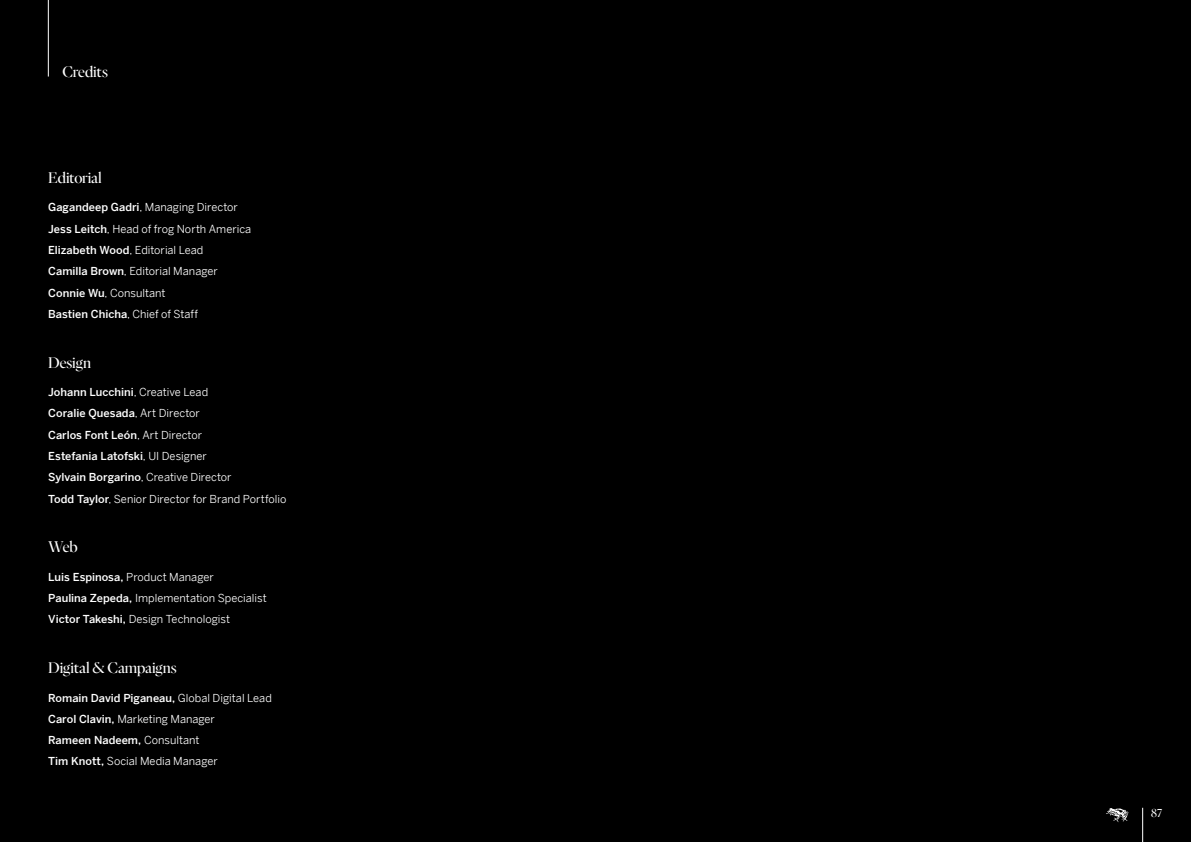
<style>
.page{position:relative;width:1191px;height:842px;background:#000}
.page>*{position:absolute;margin:0;border:0;box-sizing:border-box;transform-origin:0 0}
.t1{font:16px "Frog Serif Sharp 07";letter-spacing:-.005em;color:#fff}
.t2{font:12px "Frog Serif Sharp 07";color:#fff}
.t3{font:11px/21.3px "Benton Sans F";color:#fff}
.s1{font-weight:500}
</style>
<div class="page">
<svg style="left:1106px;top:808px;width:22px;height:14px"></svg>
<hr style="left:1142px;top:808px;width:1px;height:34px;background:#fff">
<hr style="left:48px;top:0;width:1px;height:77px;background:#fff">
<h1 class="t1" style="left:62px;top:63px;width:47px">Credits</h1>
<h1 class="t1" style="left:48px;top:169px;width:55px">Editorial</h1>
<p class="t3" style="left:48px;top:197px;width:205px"><span class="s1">Gagandeep Gadri</span>, Managing Director<br><span class="s1">Jess Leitch</span>, Head of frog North America<br><span class="s1">Elizabeth Wood</span>, Editorial Lead<br><span class="s1">Camilla Brown</span>, Editorial Manager<br><span class="s1">Connie Wu</span>, Consultant<br><span class="s1">Bastien Chicha</span>, Chief of Staff</p>
<h1 class="t1" style="left:48px;top:354px;width:44px">Design</h1>
<p class="t3" style="left:48px;top:381px;width:240px"><span class="s1">Johann Lucchini</span>, Creative Lead<br><span class="s1">Coralie Quesada</span>, Art Director<br><span class="s1">Carlos Font León</span>, Art Director<br><span class="s1">Estefania Latofski</span>, UI Designer<br><span class="s1">Sylvain Borgarino</span>, Creative Director<br><span class="s1">Todd Taylor</span>, Senior Director for Brand Portfolio</p>
<h1 class="t1" style="left:48px;top:539px;width:31px">Web</h1>
<p class="t3" style="left:48px;top:566px;width:220px"><span class="s1">Luis Espinosa,</span> Product Manager<br><span class="s1">Paulina Zepeda,</span> Implementation Specialist<br><span class="s1">Victor Takeshi,</span> Design Technologist</p>
<h1 class="t1" style="left:48px;top:659px;width:130px">Digital &amp; Campaigns</h1>
<p class="t3" style="left:48px;top:687px;width:225px"><span class="s1">Romain David Piganeau,</span> Global Digital Lead <span class="s1">Carol Clavin,</span> Marketing Manager<br><span class="s1">Rameen Nadeem,</span> Consultant<br><span class="s1">Tim Knott,</span> Social Media Manager</p>
<p class="t2" style="left:1151px;top:806px;width:12px">87</p>
</div>
